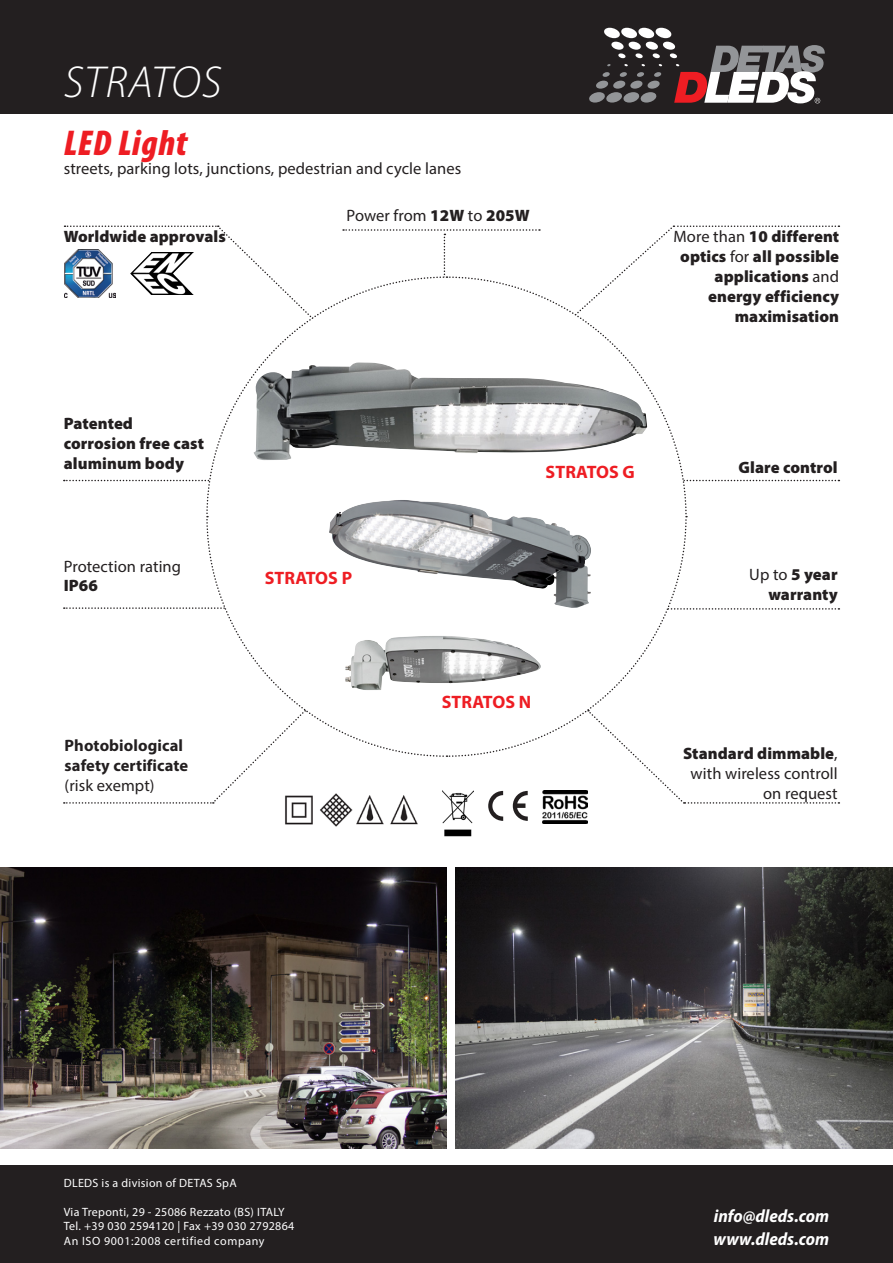
<style>
.page{position:relative;width:893px;height:1263px;background:#fff}
.page>*{position:absolute;margin:0;border:0;box-sizing:border-box;transform-origin:0 0}
.prodotto{font:italic 300 45px "Myriad Pro";letter-spacing:.025em;color:#fff}
.titoli{font:italic 900 condensed 36px "Myriad Pro";letter-spacing:.025em;color:#ee1d23}
.titoli-2{font:italic 700 semi-condensed 18px "Myriad Pro";color:#fff}
.testo_corsivo{font:700 18px "Myriad Pro";letter-spacing:.005em;color:#ee1d23}
.testo{font:900 16.5px/19.8px "Myriad Pro";letter-spacing:.005em;color:#231f20;text-align:right}
.testo-2{font:16.5px/19.8px "Myriad Pro";letter-spacing:.005em;color:#231f20;text-align:right}
.titoli-3{font:16.5px "Myriad Pro";letter-spacing:.005em;color:#231f20}
.testo-3{font:700 16.5px/19.8px "Myriad Pro";letter-spacing:.005em;color:#231f20}
.t1{font:12px "Myriad Pro";letter-spacing:.025em;color:#fff}
.t2{font:12px "Myriad Pro";letter-spacing:.05em;color:#fff}
.s1{font-weight:900}
.s2{font-weight:400}
</style>
<div class="page">
<svg style="left:488px;top:791px;width:15px;height:30px"></svg>
<svg style="left:513px;top:791px;width:15px;height:30px"></svg>
<img style="left:442px;top:791px;width:31px;height:45px">
<svg style="left:64px;top:758px;width:195px;height:46px"></svg>
<svg style="left:587px;top:758px;width:252px;height:46px"></svg>
<svg style="left:64px;top:607px;width:141px;height:2px"></svg>
<svg style="left:687px;top:608px;width:152px;height:2px"></svg>
<svg style="left:64px;top:480px;width:141px;height:1px"></svg>
<svg style="left:687px;top:480px;width:152px;height:1px"></svg>
<svg style="left:65px;top:225px;width:204px;height:73px"></svg>
<svg style="left:619px;top:225px;width:220px;height:51px"></svg>
<svg style="left:448px;top:517px;width:239px;height:241px"></svg>
<svg style="left:493px;top:276px;width:194px;height:239px"></svg>
<svg style="left:205px;top:276px;width:195px;height:241px"></svg>
<svg style="left:205px;top:519px;width:241px;height:239px"></svg>
<svg style="left:343px;top:229px;width:197px;height:53px"></svg>
<img style="left:543px;top:791px;width:44px;height:32px">
<img style="left:285px;top:793px;width:133px;height:34px">
<img style="left:345px;top:636px;width:196px;height:54px">
<img style="left:329px;top:500px;width:262px;height:108px">
<img style="left:254px;top:362px;width:393px;height:98px">
<div style="left:0;top:1165px;width:893px;height:98px;background:#231f20"></div>
<div style="left:0;top:0;width:893px;height:113px;background:#231f20"></div>
<svg style="left:589px;top:28px;width:236px;height:75px"></svg>
<img style="left:0;top:867px;width:447px;height:281px">
<img style="left:455px;top:867px;width:438px;height:281px">
<p class="prodotto" style="left:64px;top:55px;width:159px">STRATOS</p>
<p class="titoli" style="left:64px;top:120px;width:125px">LED Light</p>
<p class="titoli-3" style="left:64px;top:159px;width:399px">streets, parking lots, junctions, pedestrian and cycle lanes</p>
<p class="testo" style="left:64px;top:226px;width:164px">Worldwide approvals</p>
<p class="testo" style="left:64px;top:413px;width:142px;text-align:left">Patented corrosion free cast aluminum body</p>
<p class="testo-2" style="left:347px;top:205px;width:185px">Power from <span class="s1">12W</span> to <span class="s1">205W</span></p>
<p class="testo" style="left:673px;top:226px;width:167px"><span class="s2">More than</span> 10 different optics <span class="s2">for</span> all possible applications <span class="s2">and</span></p>
<p class="testo" style="left:708px;top:286px;width:133px">energy efficiency maximisation</p>
<p class="testo_corsivo" style="left:546px;top:460px;width:91px">STRATOS G</p>
<p class="testo" style="left:738px;top:457px;width:101px">Glare control</p>
<p class="testo-2" style="left:64px;top:556px;width:119px">Protection rating</p>
<p class="testo" style="left:64px;top:575px;width:36px">IP66</p>
<p class="testo" style="left:749px;top:564px;width:90px"><span class="s2">Up to</span> 5 year warranty</p>
<p class="testo_corsivo" style="left:265px;top:567px;width:89px">STRATOS P</p>
<p class="testo-3" style="left:65px;top:735px;width:125px">Photobiological safety certificate</p>
<p class="testo-2" style="left:65px;top:775px;width:91px">(risk exempt)</p>
<p class="testo_corsivo" style="left:442px;top:690px;width:91px">STRATOS N</p>
<p class="t1" style="left:64px;top:1175px;width:174px">DLEDS is a division of DETAS SpA</p>
<p class="t1" style="left:64px;top:1204px;width:222px">Via Treponti, 29 - 25086 Rezzato (BS) ITALY</p>
<p class="t1" style="left:64px;top:1219px;width:232px">Tel. +39 030 2594120 | Fax +39 030 2792864</p>
<p class="t2" style="left:64px;top:1233px;width:202px">An ISO 9001:2008 certified company</p>
<p class="testo" style="left:683px;top:743px;width:156px">Standard dimmable<span class="s2">,</span></p>
<p class="testo-2" style="left:691px;top:763px;width:149px">with wireless controll on request</p>
<p class="titoli-2" style="left:714px;top:1204px;width:117px">info@dleds.com</p>
<p class="titoli-2" style="left:713px;top:1227px;width:117px">www.dleds.com</p>
</div>
